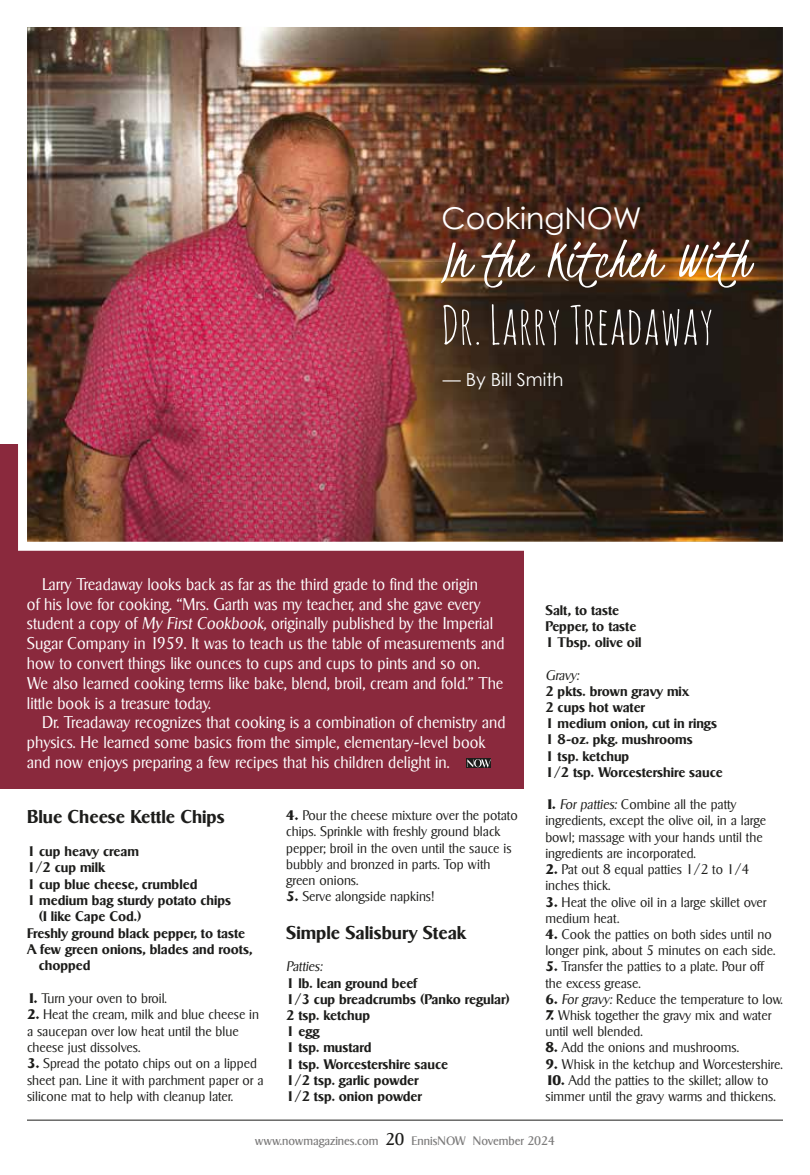
<style>
.page{position:relative;width:810px;height:1175px;background:#fff}
.page>*{position:absolute;margin:0;border:0;box-sizing:border-box;transform-origin:0 0}
.t1{font:58.5px "Kristi";color:#fff}
.t2{font:52.5px "Amatic SC";color:#fff}
.t3{font:30px "Century Gothic";color:#fff}
.t4{font:700 18px "Sigvar Serial";color:#1d1d1b}
.t5{font:18px "Century Gothic";color:#fff}
.t6{font:300 16.5px/19.8px "Sigvar Serial";color:#fff}
.t7{font:300 13.5px/16.2px "Sigvar Serial";color:#1d1d1b}
.t8{font:700 13.5px/16.2px "Sigvar Serial";color:#1d1d1b}
.t9{font:italic 300 13.5px "Sigvar Serial";color:#1d1d1b}
.t10{font:12px "Sigvar Serial";color:#7c7b7b}
.s1{font-style:italic}
.s2{font-weight:800}
.s3{font-size:16.5px;color:#1d1d1b}
</style>
<div class="page">
<hr style="left:27px;top:1119px;width:756px;height:1px;background:#1d1d1b">
<div style="left:0;top:444px;width:524px;height:344px;background:#8a293d"></div>
<img style="left:28px;top:28px;width:754px;height:513px">
<div style="left:18px;top:18px;width:774px;height:533px;border:9px solid #fff"></div>
<div style="left:466px;top:758px;width:25px;height:10px;background:#1d1d1b"></div>
<svg style="left:467px;top:759px;width:24px;height:8px"></svg>
<h3 class="t3" style="left:441px;top:200px;width:202px">CookingNOW</h3>
<h1 class="t1" style="left:441px;top:222px;width:309px">In the Kitchen With</h1>
<h2 class="t2" style="left:441px;top:291px;width:274px">Dr. Larry Treadaway</h2>
<h3 class="t5" style="left:443px;top:368px;width:122px">— By Bill Smith</h3>
<p class="t6" style="left:27px;top:574px;width:479px;text-indent:15px">Larry Treadaway looks back as far as the third grade to find the origin<br>of his love for cooking. “Mrs. Garth was my teacher, and she gave every student a copy of <span class="s1">My First Cookbook,</span> originally published by the Imperial Sugar Company in 1959. It was to teach us the table of measurements and how to convert things like ounces to cups and cups to pints and so on.<br>We also learned cooking terms like bake, blend, broil, cream and fold.” The little book is a treasure today.</p>
<p class="t6" style="left:27px;top:712px;width:480px;text-indent:15px">Dr. Treadaway recognizes that cooking is a combination of chemistry and physics. He learned some basics from the simple, elementary-level book and now enjoys preparing a few recipes that his children delight in.</p>
<h3 class="t4" style="left:27px;top:806px;width:199px">Blue Cheese Kettle Chips</h3>
<p class="t8" style="left:27px;top:843px;width:113px">1 cup heavy cream</p>
<p class="t8" style="left:27px;top:859px;width:80px">1/2 cup milk</p>
<p class="t8" style="left:27px;top:875px;width:172px">1 cup blue cheese, crumbled</p>
<p class="t8" style="left:27px;top:892px;width:206px">1 medium bag sturdy potato chips</p>
<p class="t8" style="left:39px;top:908px;width:104px">(I like Cape Cod.)</p>
<p class="t8" style="left:27px;top:924px;width:220px">Freshly ground black pepper, to taste</p>
<p class="t8" style="left:27px;top:941px;width:227px">A few green onions, blades and roots,</p>
<p class="t8" style="left:39px;top:957px;width:53px">chopped</p>
<p class="t7" style="left:27px;top:990px;width:141px"><span class="s2">1.</span> Turn your oven to broil.</p>
<p class="t7" style="left:27px;top:1006px;width:234px"><span class="s2">2.</span> Heat the cream, milk and blue cheese in a saucepan over low heat until the blue cheese just dissolves.</p>
<p class="t7" style="left:27px;top:1055px;width:238px"><span class="s2">3.</span> Spread the potato chips out on a lipped sheet pan. Line it with parchment paper or a silicone mat to help with cleanup later.</p>
<p class="t7" style="left:286px;top:807px;width:233px"><span class="s2">4.</span> Pour the cheese mixture over the potato chips. Sprinkle with freshly ground black pepper; broil in the oven until the sauce is bubbly and bronzed in parts. Top with green onions.</p>
<p class="t7" style="left:286px;top:888px;width:150px"><span class="s2">5.</span> Serve alongside napkins!</p>
<h3 class="t4" style="left:286px;top:921px;width:182px">Simple Salisbury Steak</h3>
<p class="t9" style="left:286px;top:958px;width:38px">Patties:</p>
<p class="t8" style="left:286px;top:974px;width:225px">1 lb. lean ground beef<br>1/3 cup breadcrumbs (Panko regular)<br>2 tsp. ketchup<br>1 egg<br>1 tsp. mustard<br>1 tsp. Worcestershire sauce<br>1/2 tsp. garlic powder<br>1/2 tsp. onion powder</p>
<p class="t8" style="left:545px;top:602px;width:98px">Salt, to taste<br>Pepper, to taste<br>1 Tbsp. olive oil</p>
<p class="t9" style="left:545px;top:667px;width:35px">Gravy:</p>
<p class="t8" style="left:545px;top:683px;width:179px">2 pkts. brown gravy mix<br>2 cups hot water<br>1 medium onion, cut in rings<br>1 8-oz. pkg. mushrooms<br>1 tsp. ketchup<br>1/2 tsp. Worcestershire sauce</p>
<p class="t7" style="left:545px;top:796px;width:222px"><span class="s2">1.</span> <span class="s1">For patties:</span> Combine all the patty ingredients, except the olive oil, in a large bowl; massage with your hands until the ingredients are incorporated.</p>
<p class="t7" style="left:545px;top:861px;width:206px"><span class="s2">2.</span> Pat out 8 equal patties 1/2 to 1/4 inches thick.</p>
<p class="t7" style="left:545px;top:893px;width:223px"><span class="s2">3.</span> Heat the olive oil in a large skillet over medium heat.</p>
<p class="t7" style="left:545px;top:926px;width:232px"><span class="s2">4.</span> Cook the patties on both sides until no longer pink, about 5 minutes on each side.</p>
<p class="t7" style="left:545px;top:958px;width:220px"><span class="s2">5.</span> Transfer the patties to a plate. Pour off the excess grease.</p>
<p class="t7" style="left:545px;top:990px;width:239px"><span class="s2">6.</span> <span class="s1">For gravy:</span> Reduce the temperature to low.</p>
<p class="t7" style="left:545px;top:1007px;width:227px"><span class="s2">7.</span> Whisk together the gravy mix and water until well blended.</p>
<p class="t7" style="left:545px;top:1039px;width:195px"><span class="s2">8.</span> Add the onions and mushrooms.</p>
<p class="t7" style="left:545px;top:1055px;width:239px"><span class="s2">9.</span> Whisk in the ketchup and Worcestershire.</p>
<p class="t7" style="left:545px;top:1071px;width:232px"><span class="s2">10.</span> Add the patties to the skillet; allow to simmer until the gravy warms and thickens.</p>
<p class="t10" style="left:255px;top:1133px;width:302px">www.nowmagazines.com <span class="s3">20</span> EnnisNOW November 2024</p>
</div>
